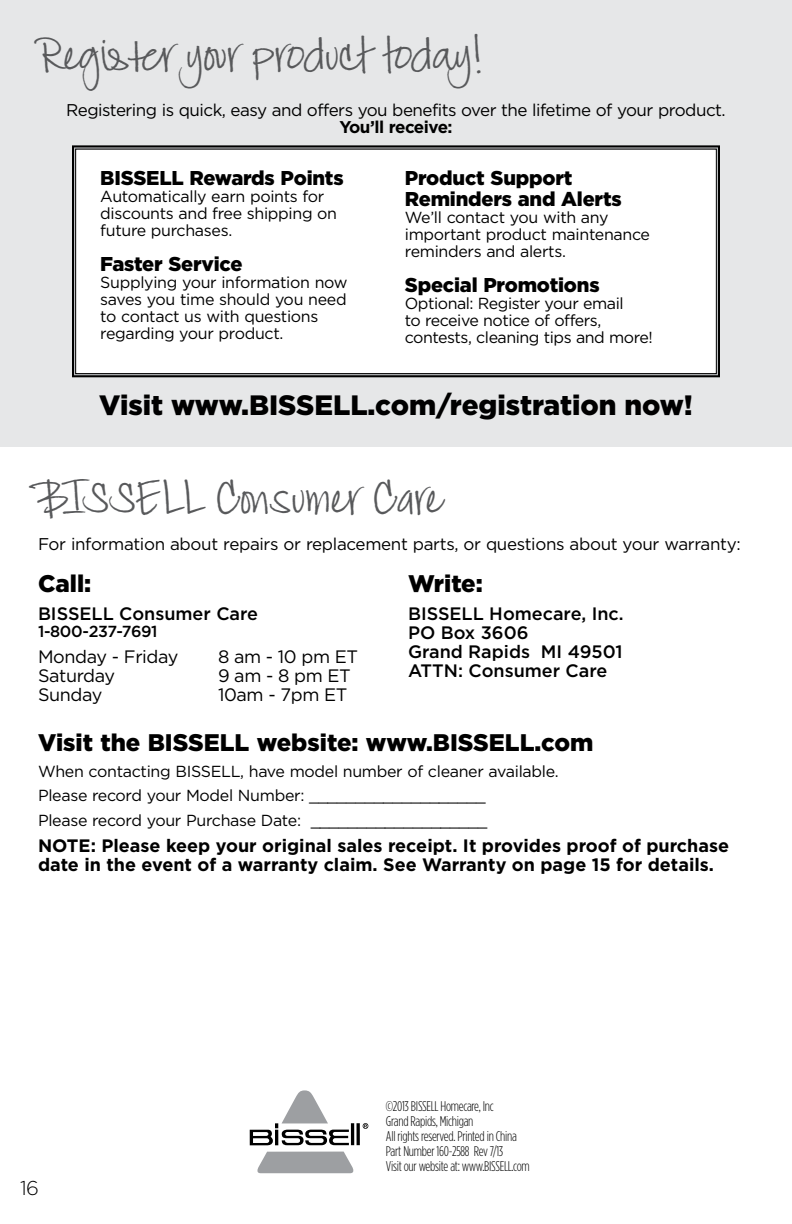
<style>
.page{position:relative;width:792px;height:1224px;background:#fff}
.page>*{position:absolute;margin:0;border:0;box-sizing:border-box;transform-origin:0 0}
.t1{font:48px "Jackie Sue BF";letter-spacing:-.02em;color:#58595b}
.t2{font:48px "Jackie Sue BF";color:#58595b}
.t3{font:900 28px "Gotham";color:#000}
.t4{font:900 24px "Gotham";color:#000}
.t5{font:900 20px/21px "Gotham";letter-spacing:-.01em;color:#000}
.t6{font:300 20px "Gotham";color:#000}
.t7{font:700 18px/19px "Gotham";color:#000}
.t8{font:500 18px/19px "Gotham";color:#000}
.t9{font:18px "Gotham";letter-spacing:-.02em;color:#000}
.t10{font:17px "Gotham";letter-spacing:-.03em;color:#000}
.t11{font:700 17px "Gotham";letter-spacing:-.03em;color:#000}
.t12{font:16px/17px "Gotham";letter-spacing:-.02em;color:#000}
.t13{font:500 16px "Gotham";letter-spacing:-.02em;color:#000}
.t14{font:300 14px/15px "Gotham Condensed";letter-spacing:-.02em;color:#000}
</style>
<div class="page">
<div style="left:0;top:0;width:792px;height:446px;background:#e6e7e8"></div>
<svg style="left:363px;top:1123px;width:5px;height:6px"></svg>
<hr style="left:351px;top:1123px;width:3px;height:22px;background:#000">
<hr style="left:357px;top:1123px;width:3px;height:22px;background:#000">
<svg style="left:257px;top:1152px;width:97px;height:21px;background:#a5a7aa"></svg>
<svg style="left:250px;top:1090px;width:99px;height:55px"></svg>
<div style="left:72px;top:145px;width:648px;height:233px;background:#fff"></div>
<div style="left:75px;top:149px;width:642px;height:225px;border:1px solid #000"></div>
<h1 class="t1" style="left:36px;top:26px;width:447px">Register your product today!</h1>
<p class="t10" style="left:66px;top:100px;width:661px">Registering is quick, easy and offers you benefits over the lifetime of your product.</p>
<p class="t11" style="left:339px;top:117px;width:115px">You’ll receive:</p>
<p class="t5" style="left:100px;top:167px;width:245px">BISSELL Rewards Points</p>
<p class="t12" style="left:100px;top:188px;width:238px">Automatically earn points for discounts and free shipping on future purchases.</p>
<p class="t5" style="left:100px;top:253px;width:144px">Faster Service</p>
<p class="t12" style="left:100px;top:274px;width:249px">Supplying your information now saves you time should you need to contact us with questions regarding your product.</p>
<p class="t5" style="left:405px;top:167px;width:218px">Product Support<br>Reminders and Alerts</p>
<p class="t12" style="left:405px;top:209px;width:247px">We’ll contact you with any important product maintenance reminders and alerts.</p>
<p class="t5" style="left:405px;top:274px;width:196px">Special Promotions</p>
<p class="t12" style="left:405px;top:295px;width:249px">Optional: Register your email<br>to receive notice of offers, contests, cleaning tips and more!</p>
<h2 class="t3" style="left:99px;top:389px;width:595px">Visit www.BISSELL.com/registration now!</h2>
<h1 class="t2" style="left:36px;top:469px;width:408px">BISSELL Consumer Care</h1>
<p class="t10" style="left:38px;top:535px;width:704px">For information about repairs or replacement parts, or questions about your warranty:</p>
<h3 class="t4" style="left:38px;top:569px;width:55px">Call:</h3>
<p class="t8" style="left:38px;top:604px;width:222px">BISSELL Consumer Care</p>
<p class="t13" style="left:38px;top:622px;width:121px">1-800-237-7691</p>
<p class="t9" style="left:38px;top:647px;width:142px">Monday - Friday</p>
<p class="t9" style="left:218px;top:647px;width:142px">8 am - 10 pm ET</p>
<p class="t9" style="left:38px;top:666px;width:79px">Saturday</p>
<p class="t9" style="left:218px;top:666px;width:134px">9 am - 8 pm ET</p>
<p class="t9" style="left:38px;top:685px;width:66px">Sunday</p>
<p class="t9" style="left:218px;top:685px;width:131px">10am - 7pm ET</p>
<h3 class="t4" style="left:408px;top:569px;width:76px">Write:</h3>
<p class="t8" style="left:408px;top:604px;width:217px">BISSELL Homecare, Inc.<br>PO Box 3606<br>Grand Rapids MI 49501<br>ATTN: Consumer Care</p>
<h3 class="t4" style="left:38px;top:729px;width:557px">Visit the BISSELL website: www.BISSELL.com</h3>
<p class="t12" style="left:38px;top:763px;width:148px">When contacting BISSELL</p>
<p class="t12" style="left:38px;top:759px;width:522px;line-height:24.2px;text-indent:202px">, have model number of cleaner available.<br>Please record your Model Number: ___________________<br>Please record your Purchase Date: ___________________</p>
<p class="t7" style="left:38px;top:835px;width:693px">NOTE: Please keep your original sales receipt. It provides proof of purchase date in the event of a warranty claim. See Warranty on page 15 for details.</p>
<p class="t6" style="left:20px;top:1177px;width:20px">16</p>
<p class="t14" style="left:386px;top:1099px;width:145px">©2013 BISSELL Homecare, Inc<br>Grand Rapids, Michigan<br>All rights reserved. Printed in China<br>Part Number 160-2588 Rev 7/13<br>Visit our website at: www.BISSELL.com</p>
</div>
